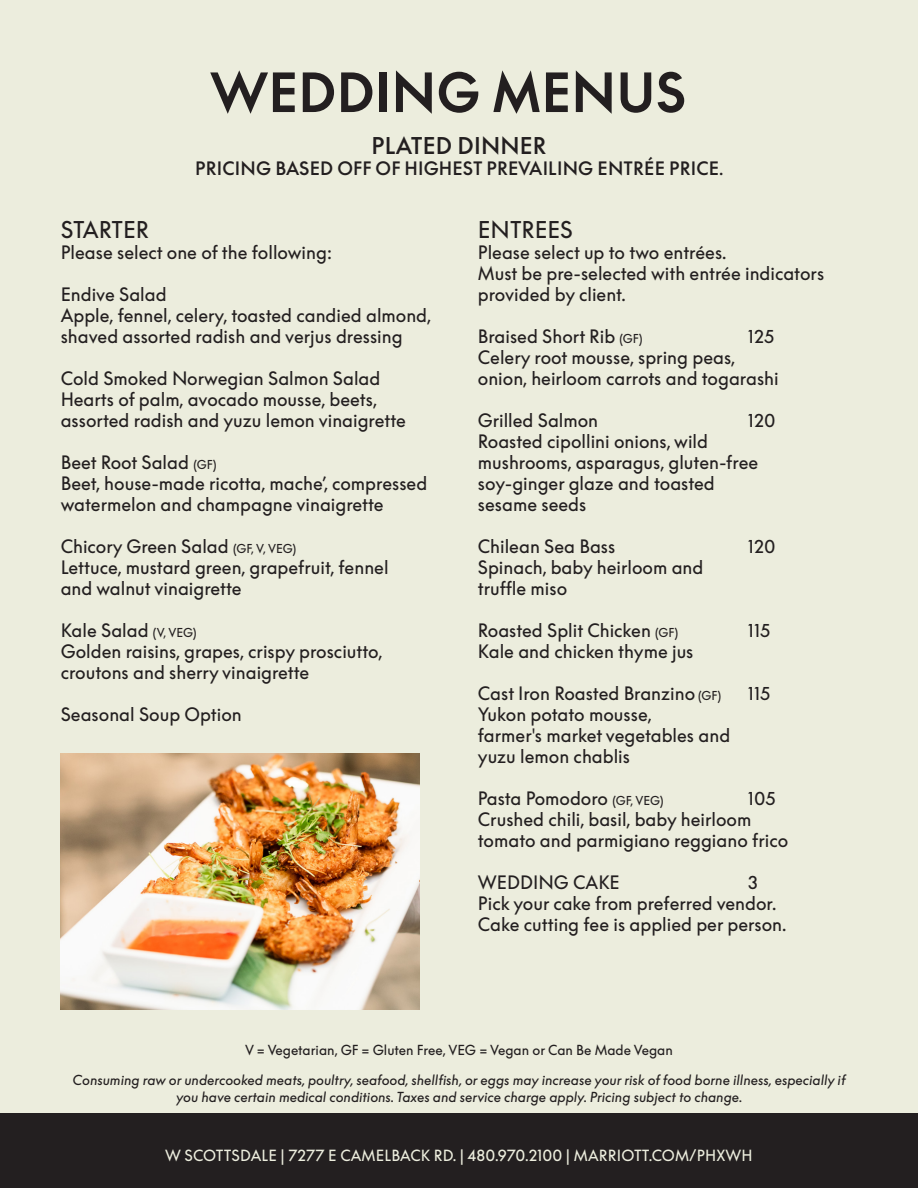
<style>
.page{position:relative;width:918px;height:1188px;background:#fff}
.page>*{position:absolute;margin:0;border:0;box-sizing:border-box;transform-origin:0 0}
.t1{font:600 52.5px "W Supreme";letter-spacing:.01em;color:#231f20}
.t2{font:22.5px "W Supreme";color:#231f20}
.t3{font:500 22.5px "W Supreme";letter-spacing:.01em;color:#231f20}
.t4{font:18px/21px "W Supreme";color:#231f20}
.t5{font:500 18px "W Supreme";letter-spacing:.01em;color:#231f20}
.t6{font:15px "W Supreme";letter-spacing:.01em;color:#eceddd}
.t7{font:italic 13.5px/16.5px "W Supreme";color:#231f20;text-align:center}
.t8{font:13.5px "W Supreme";color:#231f20}
.s1{font-weight:400}
.s2{font-size:12px}
</style>
<div class="page">
<div style="left:0;top:0;width:918px;height:1113px;background:#eceddd"></div>
<div style="left:0;top:1113px;width:918px;height:75px;background:#231f20"></div>
<img style="left:61px;top:754px;width:358px;height:256px">
<p class="t1" style="left:210px;top:63px;width:477px">WEDDING MENUS</p>
<p class="t3" style="left:371px;top:133px;width:177px">PLATED DINNER</p>
<p class="t5" style="left:195px;top:159px;width:530px">PRICING BASED OFF OF HIGHEST PREVAILING ENTRÉE PRICE<span class="s1">.</span></p>
<p class="t2" style="left:61px;top:217px;width:90px">STARTER</p>
<p class="t4" style="left:61px;top:242px;width:273px">Please select one of the following:</p>
<p class="t4" style="left:61px;top:284px;width:107px">Endive Salad</p>
<p class="t4" style="left:61px;top:305px;width:372px">Apple, fennel, celery, toasted candied almond, shaved assorted radish and verjus dressing</p>
<p class="t4" style="left:61px;top:368px;width:321px">Cold Smoked Norwegian Salmon Salad</p>
<p class="t4" style="left:61px;top:389px;width:347px">Hearts of palm, avocado mousse, beets, assorted radish and yuzu lemon vinaigrette</p>
<p class="t4" style="left:61px;top:452px;width:157px">Beet Root Salad <span class="s2">(GF)</span></p>
<p class="t4" style="left:61px;top:473px;width:368px">Beet, house-made ricotta, mache’, compressed watermelon and champagne vinaigrette</p>
<p class="t4" style="left:61px;top:536px;width:237px">Chicory Green Salad <span class="s2">(GF, V, VEG)</span></p>
<p class="t4" style="left:61px;top:557px;width:329px">Lettuce, mustard green, grapefruit, fennel</p>
<p class="t4" style="left:61px;top:578px;width:182px">and walnut vinaigrette</p>
<p class="t4" style="left:61px;top:620px;width:137px">Kale Salad <span class="s2">(V, VEG)</span></p>
<p class="t4" style="left:61px;top:641px;width:323px">Golden raisins, grapes, crispy prosciutto, croutons and sherry vinaigrette</p>
<p class="t4" style="left:61px;top:704px;width:183px">Seasonal Soup Option</p>
<p class="t2" style="left:478px;top:217px;width:97px">ENTREES</p>
<p class="t4" style="left:478px;top:242px;width:250px">Please select up to two entrées.</p>
<p class="t4" style="left:478px;top:263px;width:348px">Must be pre-selected with entrée indicators provided by client.</p>
<p class="t4" style="left:478px;top:326px;width:166px">Braised Short Rib <span class="s2">(GF)</span></p>
<p class="t4" style="left:748px;top:326px;width:28px">125</p>
<p class="t4" style="left:478px;top:347px;width:259px">Celery root mousse, spring peas,</p>
<p class="t4" style="left:478px;top:368px;width:302px">onion, heirloom carrots and togarashi</p>
<p class="t4" style="left:478px;top:410px;width:122px">Grilled Salmon</p>
<p class="t4" style="left:748px;top:410px;width:29px">120</p>
<p class="t4" style="left:478px;top:431px;width:232px">Roasted cipollini onions, wild</p>
<p class="t4" style="left:478px;top:452px;width:282px">mushrooms, asparagus, gluten-free</p>
<p class="t4" style="left:478px;top:473px;width:238px">soy-ginger glaze and toasted</p>
<p class="t4" style="left:478px;top:494px;width:110px">sesame seeds</p>
<p class="t4" style="left:478px;top:536px;width:139px">Chilean Sea Bass</p>
<p class="t4" style="left:748px;top:536px;width:29px">120</p>
<p class="t4" style="left:478px;top:557px;width:227px">Spinach, baby heirloom and</p>
<p class="t4" style="left:478px;top:578px;width:91px">truffle miso</p>
<p class="t4" style="left:478px;top:620px;width:202px">Roasted Split Chicken <span class="s2">(GF)</span></p>
<p class="t4" style="left:748px;top:620px;width:24px">115</p>
<p class="t4" style="left:478px;top:641px;width:217px">Kale and chicken thyme jus</p>
<p class="t4" style="left:478px;top:683px;width:245px">Cast Iron Roasted Branzino <span class="s2">(GF)</span></p>
<p class="t4" style="left:748px;top:683px;width:24px">115</p>
<p class="t4" style="left:478px;top:704px;width:176px">Yukon potato mousse,</p>
<p class="t4" style="left:478px;top:725px;width:254px">farmer's market vegetables and</p>
<p class="t4" style="left:478px;top:746px;width:154px">yuzu lemon chablis</p>
<p class="t4" style="left:478px;top:788px;width:187px">Pasta Pomodoro <span class="s2">(GF, VEG)</span></p>
<p class="t4" style="left:748px;top:788px;width:29px">105</p>
<p class="t4" style="left:478px;top:809px;width:275px">Crushed chili, basil, baby heirloom</p>
<p class="t4" style="left:478px;top:830px;width:312px">tomato and parmigiano reggiano frico</p>
<p class="t4" style="left:478px;top:872px;width:143px">WEDDING CAKE</p>
<p class="t4" style="left:748px;top:872px;width:12px">3</p>
<p class="t4" style="left:478px;top:893px;width:300px">Pick your cake from preferred vendor.</p>
<p class="t4" style="left:478px;top:914px;width:310px">Cake cutting fee is applied per person.</p>
<p class="t8" style="left:245px;top:1042px;width:429px">V = Vegetarian, GF = Gluten Free, VEG = Vegan or Can Be Made Vegan</p>
<p class="t7" style="left:73px;top:1072px;width:775px">Consuming raw or undercooked meats, poultry, seafood, shellfish, or eggs may increase your risk of food borne illness, especially if you have certain medical conditions. Taxes and service charge apply. Pricing subject to change.</p>
<p class="t6" style="left:165px;top:1147px;width:589px">W SCOTTSDALE | 7277 E CAMELBACK RD. | 480.970.2100 | MARRIOTT.COM/PHXWH</p>
</div>
